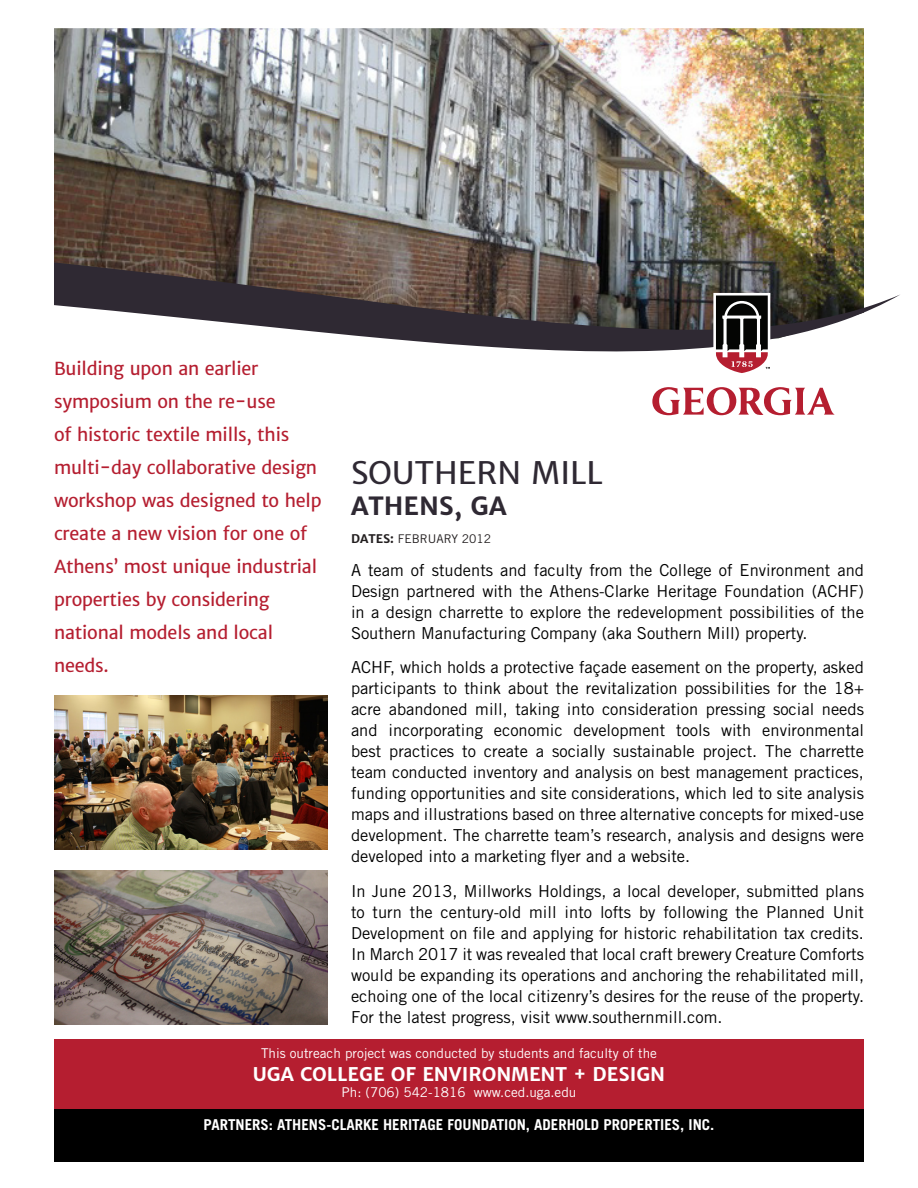
<style>
.page{position:relative;width:918px;height:1188px;background:#fff}
.page>*{position:absolute;margin:0;border:0;box-sizing:border-box;transform-origin:0 0}
.t1{font:31.2px "Merriweather Sans";color:#2f2933}
.t2{font:700 25.2px "Merriweather Sans";color:#2f2933}
.t3{font:700 18.9px "Merriweather Sans";color:#fff}
.t4{font:18px/33px "Merriweather Sans";letter-spacing:-.01em;color:#b51e30}
.t5{font:16.5px/21px "Trade Gothic LT Std";color:#000;text-align:justify}
.t6{font:700 15px "Trade Gothic LT Std";color:#fff}
.t7{font:13.5px "Trade Gothic LT Std";color:#fff}
.t8{font:12px "Trade Gothic LT Std";color:#231f20}
.s1{font-family:"Merriweather Sans";font-weight:700}
</style>
<div class="page">
<img style="left:54px;top:28px;width:810px;height:234px">
<div style="left:54px;top:1040px;width:810px;height:73px;background:#b51e30"></div>
<img style="left:54px;top:695px;width:273px;height:154px">
<svg style="left:54px;top:262px;width:846px;height:90px"></svg>
<div style="left:54px;top:1109px;width:810px;height:53px;background:#000"></div>
<svg style="left:652px;top:387px;width:183px;height:28px"></svg>
<svg style="left:713px;top:293px;width:57px;height:80px"></svg>
<img style="left:54px;top:871px;width:273px;height:153px">
<p class="t4" style="left:54px;top:352px;width:269px">Building upon an earlier symposium on the re-use<br>of historic textile mills, this multi-day collaborative design workshop was designed to help create a new vision for one of<br>Athens’ most unique industrial properties by considering national models and local needs.</p>
<p class="t1" style="left:351px;top:453px;width:254px">SOUTHERN MILL</p>
<p class="t2" style="left:351px;top:489px;width:157px">ATHENS, GA</p>
<p class="t8" style="left:351px;top:532px;width:142px"><span class="s1">DATES:</span> FEBRUARY 2012</p>
<p class="t5" style="left:351px;top:559px;width:515px">A team of students and faculty from the College of Environment and Design partnered with the Athens-Clarke Heritage Foundation (ACHF) in a design charrette to explore the redevelopment possibilities of the Southern Manufacturing Company (aka Southern Mill) property.</p>
<p class="t5" style="left:351px;top:657px;width:515px">ACHF, which holds a protective façade easement on the property, asked participants to think about the revitalization possibilities for the 18+ acre abandoned mill, taking into consideration pressing social needs and incorporating economic development tools with environmental best practices to create a socially sustainable project. The charrette team conducted inventory and analysis on best management practices, funding opportunities and site considerations, which led to site analysis maps and illustrations based on three alternative concepts for mixed-use development. The charrette team’s research, analysis and designs were developed into a marketing flyer and a website.</p>
<p class="t5" style="left:351px;top:880px;width:515px">In June 2013, Millworks Holdings, a local developer, submitted plans to turn the century-old mill into lofts by following the Planned Unit Development on file and applying for historic rehabilitation tax credits.<br>In March 2017 it was revealed that local craft brewery Creature Comforts would be expanding its operations and anchoring the rehabilitated mill, echoing one of the local citizenry’s desires for the reuse of the property.<br>For the latest progress, visit www.southernmill.com.</p>
<p class="t7" style="left:261px;top:1045px;width:397px">This outreach project was conducted by students and faculty of the</p>
<p class="t3" style="left:253px;top:1061px;width:414px">UGA COLLEGE OF ENVIRONMENT + DESIGN</p>
<p class="t7" style="left:342px;top:1084px;width:236px">Ph: (706) 542-1816 www.ced.uga.edu</p>
<p class="t6" style="left:204px;top:1116px;width:512px">PARTNERS: ATHENS-CLARKE HERITAGE FOUNDATION, ADERHOLD PROPERTIES, INC.</p>
</div>
